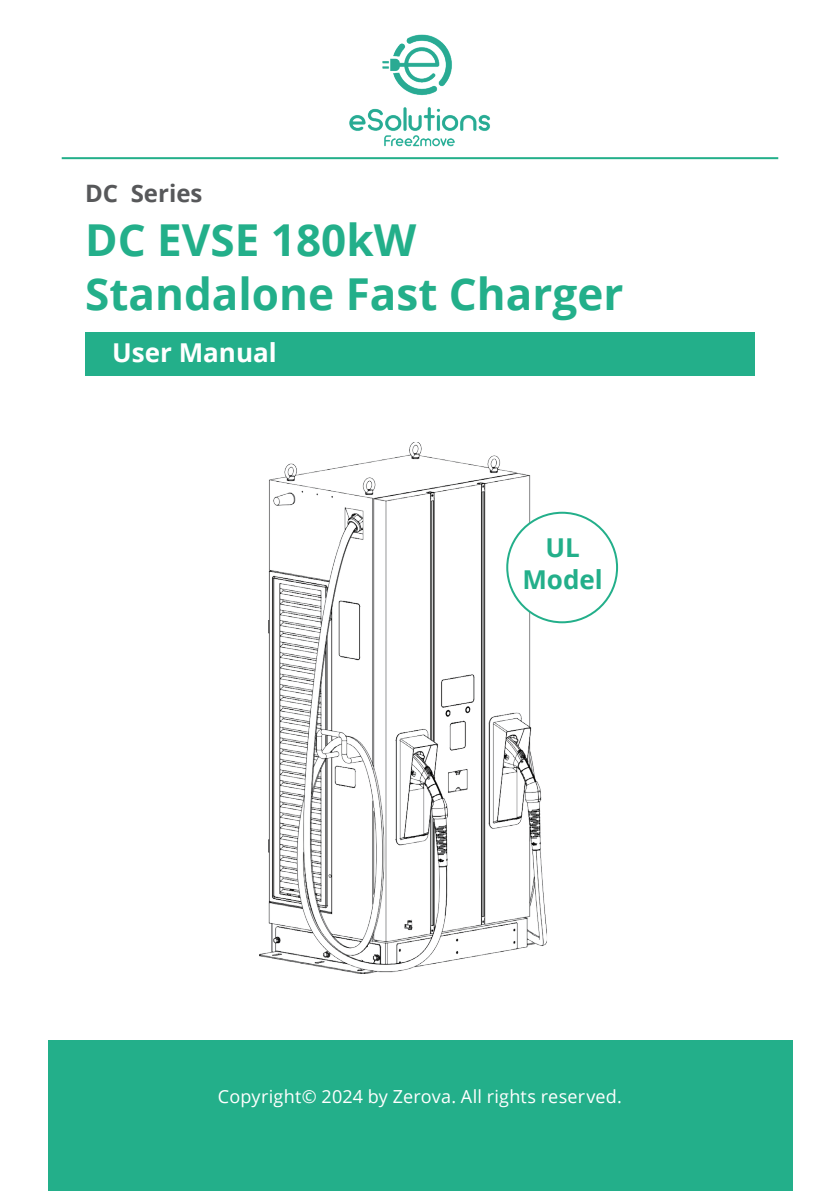
<style>
.page{position:relative;width:840px;height:1191px;background:#fff}
.page>*{position:absolute;margin:0;border:0;box-sizing:border-box;transform-origin:0 0}
.t1{font:700 44px "Open Sans";color:#23af8a}
.t2{font:700 26px "Open Sans";color:#fff}
.t3{font:700 26px/32px "Open Sans";color:#23af8a;text-align:center}
.t4{font:700 24px "Open Sans";color:#57585a}
.t5{font:18px "Open Sans";letter-spacing:.01em;color:#fff}
</style>
<div class="page">
<div style="left:48px;top:1041px;width:744px;height:150px;background:#23af8a"></div>
<img style="left:259px;top:442px;width:290px;height:531px">
<div style="left:368px;top:945px;width:8px;height:9px;background:#fff"></div>
<div style="left:359px;top:952px;width:9px;height:8px;background:#fff;border-radius:50%"></div>
<div style="left:507px;top:513px;width:109px;height:109px;background:#fff;border-radius:50%"></div>
<div style="left:506px;top:512px;width:111px;height:111px;border:2px solid #23af8a;border-radius:50%"></div>
<div style="left:85px;top:332px;width:669px;height:44px;background:#23af8a"></div>
<hr style="left:62px;top:157px;width:715px;height:2px;background:#23af8a">
<img style="left:349px;top:34px;width:141px;height:113px">
<h3 class="t4" style="left:85px;top:176px;width:119px">DC Series</h3>
<h1 class="t1" style="left:85px;top:209px;width:332px">DC EVSE 180kW</h1>
<h1 class="t1" style="left:85px;top:262px;width:539px">Standalone Fast Charger</h1>
<h2 class="t2" style="left:112px;top:334px;width:166px">User Manual</h2>
<h2 class="t3" style="left:522px;top:530px;width:82px">UL<br>Model</h2>
<p class="t5" style="left:218px;top:1084px;width:405px">Copyright© 2024 by Zerova. All rights reserved.</p>
</div>
